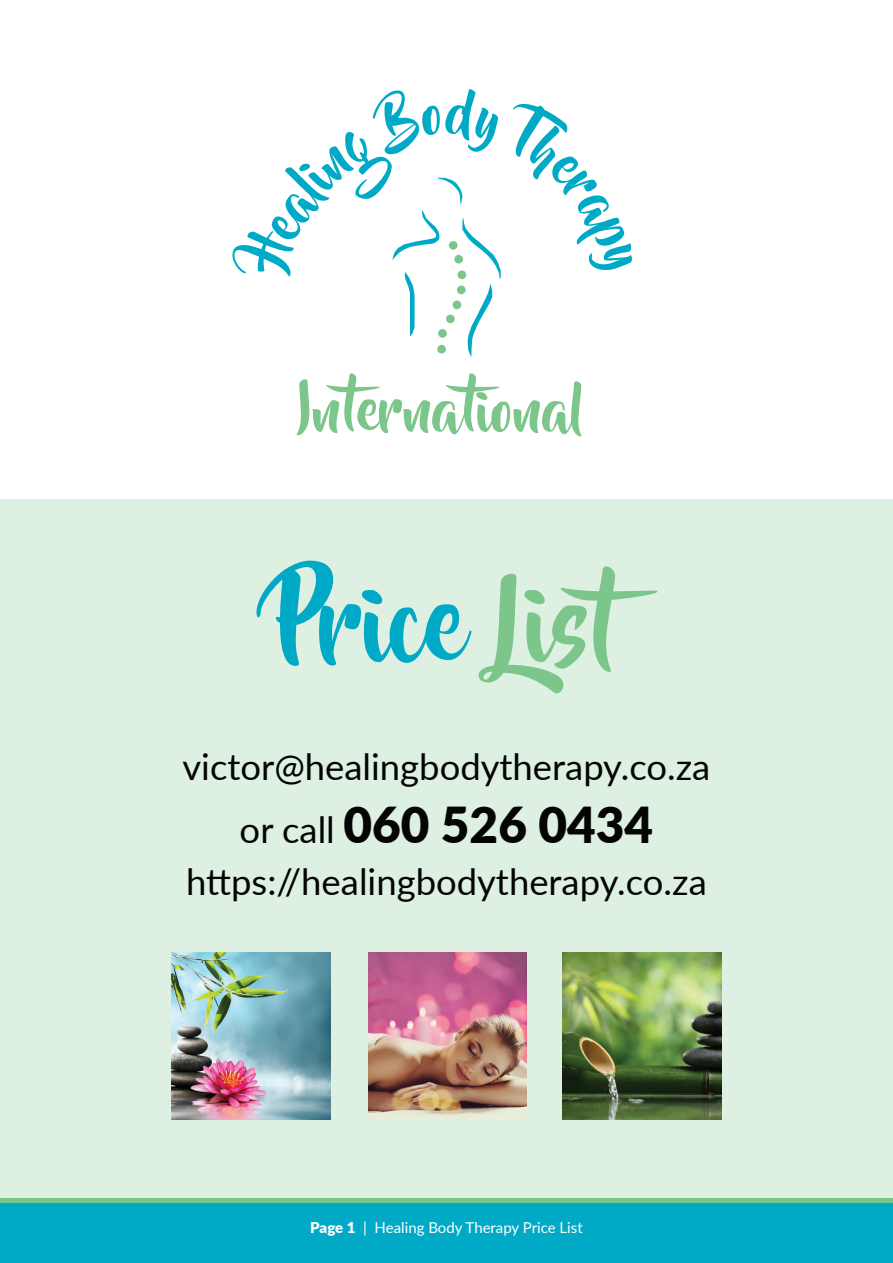
<style>
.page{position:relative;width:893px;height:1263px;background:#fff}
.page>*{position:absolute;margin:0;border:0;box-sizing:border-box;transform-origin:0 0}
.t1{font:103.8px "Beyond The Mountains";color:#00aac7}
.t2{font:57.15px "Beyond The Mountains";color:#7cc68b}
.t3{font:900 49.5px "Lato";color:#040503}
.t4{font:36.45px "Lato";color:#040503}
.t5{font:15px "Lato";color:#fff}
.s1{color:#7cc68b}
.s2{font-weight:400;font-size:36.45px}
.s3{font-weight:900}
</style>
<div class="page">
<div style="left:0;top:500px;width:893px;height:763px;background:#def0e2"></div>
<div style="left:0;top:1203px;width:893px;height:60px;background:#00aac7"></div>
<div style="left:0;top:1198px;width:893px;height:5px;background:#7cc68b"></div>
<img style="left:172px;top:953px;width:158px;height:167px">
<img style="left:368px;top:953px;width:158px;height:167px">
<img style="left:563px;top:953px;width:158px;height:167px">
<svg style="left:392px;top:177px;width:109px;height:180px"></svg>
<h2 class="t2" style="left:297px;top:379px;width:287px">International</h2>
<h1 class="t1" style="left:276px;top:566px;width:412px">Price <span class="s1">List</span></h1>
<p class="t4" style="left:182px;top:740px;width:529px">victor@healingbodytherapy.co.za</p>
<h3 class="t3" style="left:240px;top:787px;width:415px"><span class="s2">or call</span> 060 526 0434</h3>
<p class="t4" style="left:186px;top:856px;width:522px">https://healingbodytherapy.co.za</p>
<p class="t5" style="left:310px;top:1217px;width:274px"><span class="s3">Page 1</span> | Healing Body Therapy Price List</p>
</div>
